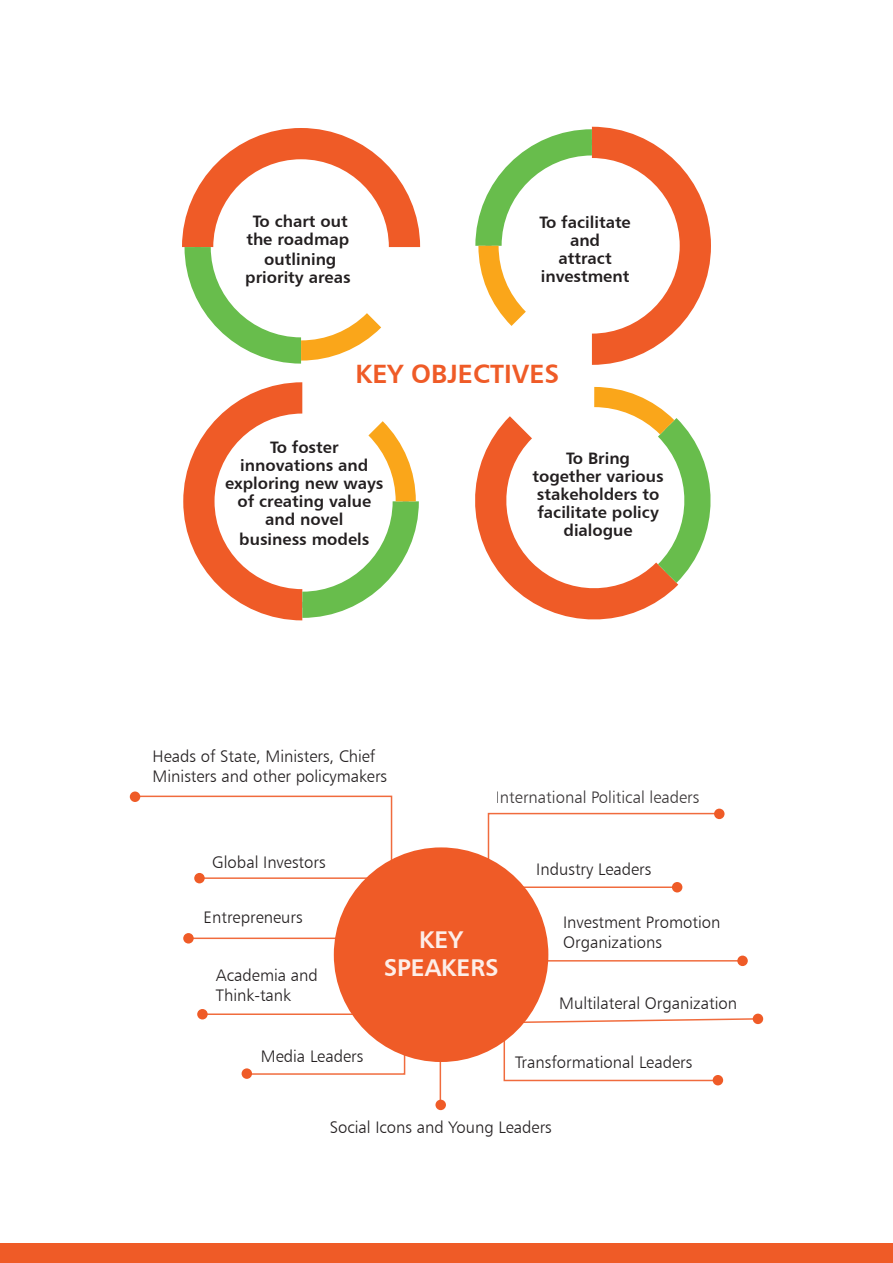
<style>
.page{position:relative;width:893px;height:1263px;background:#fff}
.page>*{position:absolute;margin:0;border:0;box-sizing:border-box;transform-origin:0 0}
.t1{font:26.55px "Humanist 777 BT Bold B";color:#ef5b27}
.t2{font:24.3px "Humanist 777 BT Bold B";color:#fff}
.t3{font:16.65px/20.1px "Humanist 777 BT Light B";color:#231f20}
.t4{font:16.5px/18px "Humanist 777 BT Bold B";color:#231f20;text-align:center}
</style>
<div class="page">
<div style="left:0;top:1243px;width:893px;height:20px;background:#ef5b27"></div>
<svg style="left:182px;top:128px;width:238px;height:236px"></svg>
<svg style="left:475px;top:127px;width:236px;height:238px"></svg>
<svg style="left:475px;top:416px;width:203px;height:204px"></svg>
<svg style="left:594px;top:387px;width:117px;height:196px"></svg>
<svg style="left:183px;top:382px;width:236px;height:238px"></svg>
<svg style="left:488px;top:813px;width:229px;height:107px"></svg>
<div style="left:714px;top:809px;width:10px;height:10px;background:#ef5b27;border-radius:50%"></div>
<div style="left:130px;top:791px;width:10px;height:11px;background:#ef5b27;border-radius:50%"></div>
<svg style="left:136px;top:795px;width:256px;height:86px"></svg>
<div style="left:713px;top:1075px;width:10px;height:10px;background:#ef5b27;border-radius:50%"></div>
<div style="left:242px;top:1068px;width:10px;height:11px;background:#ef5b27;border-radius:50%"></div>
<svg style="left:247px;top:989px;width:158px;height:86px"></svg>
<div style="left:672px;top:882px;width:10px;height:10px;background:#ef5b27;border-radius:50%"></div>
<hr style="left:506px;top:886px;width:173px;height:2px;background:#ef5b27">
<div style="left:737px;top:955px;width:11px;height:11px;background:#ef5b27;border-radius:50%"></div>
<hr style="left:487px;top:960px;width:257px;height:1px;background:#ef5b27">
<div style="left:753px;top:1014px;width:10px;height:10px;background:#ef5b27;border-radius:50%"></div>
<svg style="left:485px;top:989px;width:274px;height:92px"></svg>
<div style="left:197px;top:1009px;width:11px;height:10px;background:#ef5b27;border-radius:50%"></div>
<hr style="left:201px;top:1013px;width:255px;height:2px;background:#ef5b27">
<div style="left:183px;top:933px;width:11px;height:10px;background:#ef5b27;border-radius:50%"></div>
<hr style="left:187px;top:937px;width:182px;height:2px;background:#ef5b27">
<div style="left:194px;top:873px;width:11px;height:10px;background:#ef5b27;border-radius:50%"></div>
<hr style="left:198px;top:877px;width:279px;height:2px;background:#ef5b27">
<div style="left:334px;top:847px;width:214px;height:215px;background:#ef5b27;border-radius:50%"></div>
<hr style="left:440px;top:992px;width:1px;height:112px;background:#ef5b27">
<div style="left:435px;top:1100px;width:11px;height:10px;background:#ef5b27;border-radius:50%"></div>
<p class="t4" style="left:246px;top:212px;width:105px">To chart out the roadmap</p>
<p class="t4" style="left:245px;top:250px;width:107px">outlining priority areas</p>
<p class="t4" style="left:539px;top:213px;width:93px">To facilitate and<br>attract investment</p>
<h1 class="t1" style="left:356px;top:357px;width:205px">KEY OBJECTIVES</h1>
<p class="t4" style="left:225px;top:438px;width:160px">To foster innovations and exploring new ways of creating value and novel</p>
<p class="t4" style="left:239px;top:530px;width:132px">business models</p>
<p class="t3" style="left:153px;top:746px;width:236px">Heads of State, Ministers, Chief<br>Ministers and other policymakers</p>
<p class="t3" style="left:212px;top:852px;width:115px">Global Investors</p>
<p class="t3" style="left:204px;top:907px;width:101px">Entrepreneurs</p>
<p class="t4" style="left:532px;top:448px;width:133px">To Bring together various stakeholders to facilitate policy dialogue</p>
<p class="t3" style="left:496px;top:786px;width:205px">International Political leaders</p>
<p class="t3" style="left:536px;top:859px;width:117px">Industry Leaders</p>
<p class="t3" style="left:563px;top:911px;width:159px">Investment Promotion</p>
<p class="t3" style="left:216px;top:965px;width:104px">Academia and<br>Think-tank</p>
<p class="t3" style="left:261px;top:1045px;width:104px">Media Leaders</p>
<h2 class="t2" style="left:419px;top:925px;width:45px">KEY</h2>
<p class="t3" style="left:563px;top:932px;width:100px">Organizations</p>
<h2 class="t2" style="left:383px;top:952px;width:117px">SPEAKERS</h2>
<p class="t3" style="left:559px;top:993px;width:180px">Multilateral Organization</p>
<p class="t3" style="left:515px;top:1052px;width:179px">Transformational Leaders</p>
<p class="t3" style="left:330px;top:1117px;width:224px">Social Icons and Young Leaders</p>
</div>
